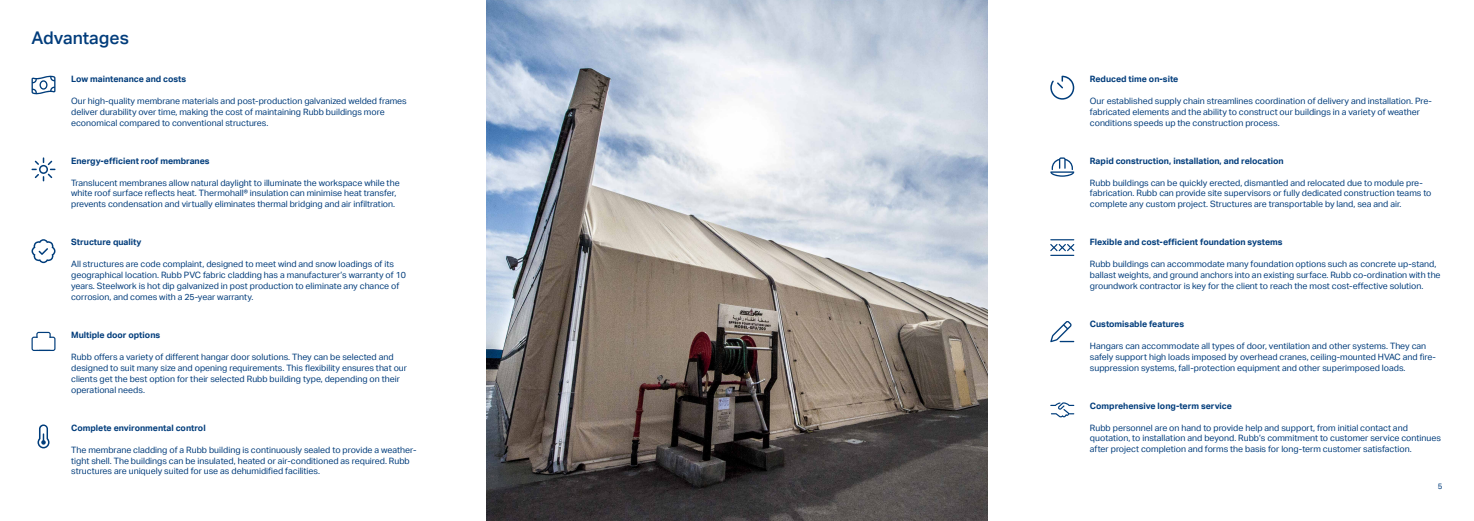
<style>
.page{position:relative;width:1474px;height:521px;background:#fff}
.page>*{position:absolute;margin:0;border:0;box-sizing:border-box;transform-origin:0 0}
.t1{font:500 17.5px "Aktiv Grotesk";color:#013c7b}
.t2{font:8.75px/10.9px "Aktiv Grotesk";color:#013c7b}
.t3{font:700 8.75px "Aktiv Grotesk";color:#013c7b}
.t4{font:7.88px "Aktiv Grotesk";color:#013c7b}
</style>
<div class="page">
<img style="left:487px;top:0;width:500px;height:521px">
<svg style="left:32px;top:76px;width:23px;height:18px"></svg>
<svg style="left:32px;top:157px;width:23px;height:24px"></svg>
<svg style="left:32px;top:239px;width:23px;height:24px"></svg>
<svg style="left:32px;top:332px;width:23px;height:19px"></svg>
<svg style="left:37px;top:424px;width:12px;height:24px"></svg>
<svg style="left:1050px;top:157px;width:24px;height:20px"></svg>
<svg style="left:1050px;top:239px;width:24px;height:17px"></svg>
<svg style="left:1050px;top:321px;width:24px;height:21px"></svg>
<svg style="left:1050px;top:76px;width:24px;height:24px"></svg>
<svg style="left:1050px;top:402px;width:24px;height:16px"></svg>
<h1 class="t1" style="left:32px;top:28px;width:99px">Advantages</h1>
<p class="t3" style="left:71px;top:74px;width:117px">Low maintenance and costs</p>
<p class="t2" style="left:71px;top:95px;width:337px">Our high-quality membrane materials and post-production galvanized welded frames deliver durability over time, making the cost of maintaining Rubb buildings more economical compared to conventional structures.</p>
<p class="t3" style="left:71px;top:155px;width:140px">Energy-efficient roof membranes</p>
<p class="t2" style="left:71px;top:177px;width:330px">Translucent membranes allow natural daylight to illuminate the workspace while the white roof surface reflects heat. Thermohall® insulation can minimise heat transfer, prevents condensation and virtually eliminates thermal bridging and air infiltration.</p>
<p class="t3" style="left:71px;top:237px;width:72px">Structure quality</p>
<p class="t2" style="left:71px;top:259px;width:336px">All structures are code complaint, designed to meet wind and snow loadings of its geographical location. Rubb PVC fabric cladding has a manufacturer’s warranty of 10 years. Steelwork is hot dip galvanized in post production to eliminate any chance of corrosion, and comes with a 25-year warranty.</p>
<p class="t3" style="left:71px;top:330px;width:91px">Multiple door options</p>
<p class="t2" style="left:71px;top:351px;width:337px">Rubb offers a variety of different hangar door solutions. They can be selected and designed to suit many size and opening requirements. This flexibility ensures that our clients get the best option for their selected Rubb building type, depending on their operational needs.</p>
<p class="t3" style="left:71px;top:422px;width:136px">Complete environmental control</p>
<p class="t2" style="left:71px;top:444px;width:347px">The membrane cladding of a Rubb building is continuously sealed to provide a weather&shy;tight shell. The buildings can be insulated, heated or air-conditioned as required. Rubb structures are uniquely suited for use as dehumidified facilities.</p>
<p class="t3" style="left:1089px;top:74px;width:90px">Reduced time on-site</p>
<p class="t2" style="left:1089px;top:95px;width:343px">Our established supply chain streamlines coordination of delivery and installation. Pre&shy;fabricated elements and the ability to construct our buildings in a variety of weather conditions speeds up the construction process.</p>
<p class="t3" style="left:1089px;top:155px;width:195px">Rapid construction, installation, and relocation</p>
<p class="t2" style="left:1089px;top:177px;width:343px">Rubb buildings can be quickly erected, dismantled and relocated due to module pre&shy;fabrication. Rubb can provide site supervisors or fully dedicated construction teams to complete any custom project. Structures are transportable by land, sea and air.</p>
<p class="t3" style="left:1089px;top:237px;width:194px">Flexible and cost-efficient foundation systems</p>
<p class="t2" style="left:1089px;top:259px;width:352px">Rubb buildings can accommodate many foundation options such as concrete up-stand, ballast weights, and ground anchors into an existing surface. Rubb co-ordination with the groundwork contractor is key for the client to reach the most cost-effective solution.</p>
<p class="t3" style="left:1089px;top:319px;width:96px">Customisable features</p>
<p class="t2" style="left:1089px;top:340px;width:347px">Hangars can accommodate all types of door, ventilation and other systems. They can safely support high loads imposed by overhead cranes, ceiling-mounted HVAC and fire&shy;suppression systems, fall-protection equipment and other superimposed loads.</p>
<p class="t3" style="left:1089px;top:400px;width:143px">Comprehensive long-term service</p>
<p class="t2" style="left:1089px;top:422px;width:352px">Rubb personnel are on hand to provide help and support, from initial contact and quotation, to installation and beyond. Rubb’s commitment to customer service continues after project completion and forms the basis for long-term customer satisfaction.</p>
<p class="t4" style="left:1437px;top:482px;width:6px">5</p>
</div>
